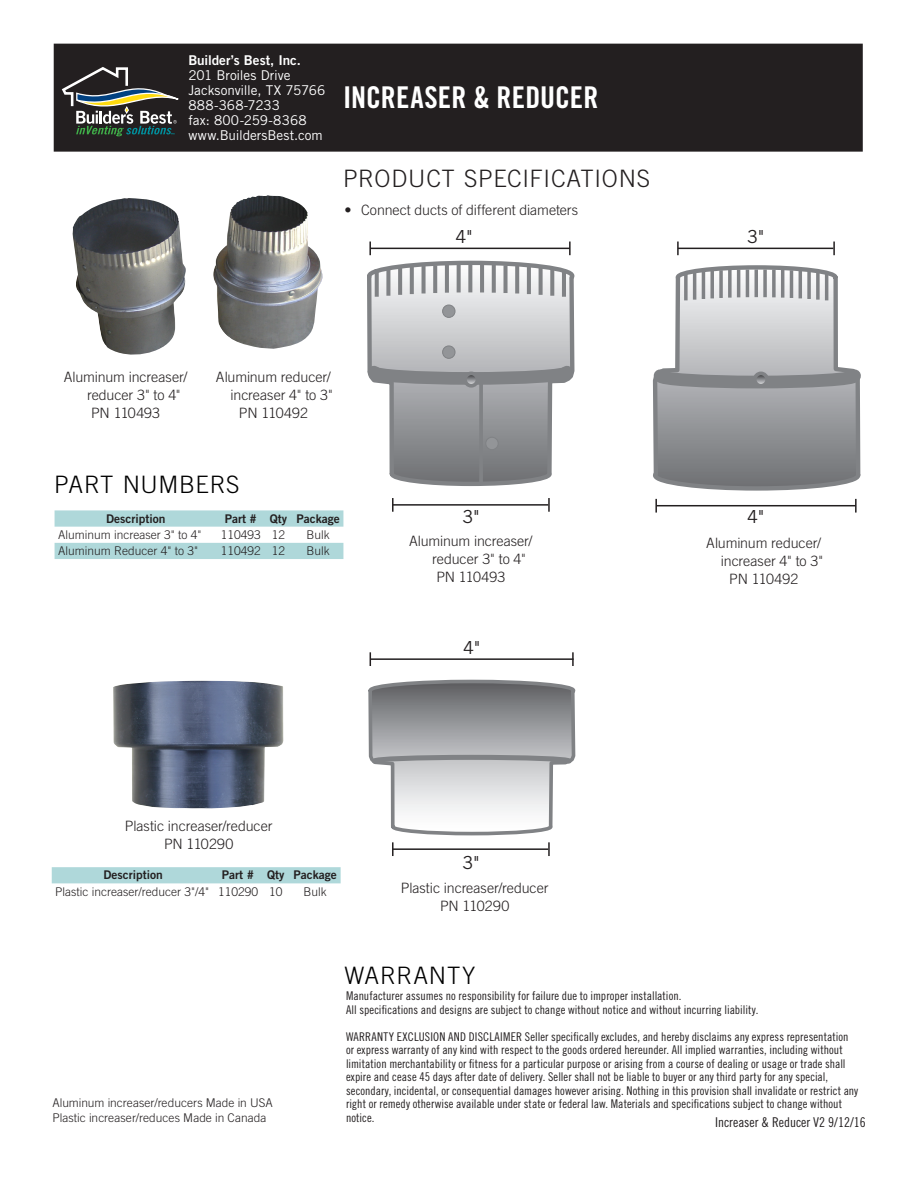
<style>
.page{position:relative;width:918px;height:1188px;background:#fff}
.page>*{position:absolute;margin:0;border:0;box-sizing:border-box;transform-origin:0 0}
.t1{font:30px "Trade Gothic LT Std Bd Cn 20";letter-spacing:.01em;color:#fff}
.t2{font:300 24px "Trade Gothic LT Std";letter-spacing:.03em;color:#231f20}
.t3{font:300 24px "Trade Gothic LT Std";letter-spacing:.025em;color:#000}
.t4{font:18px "Trade Gothic LT Std";color:#231f20}
.part_specs{font:300 14.25px/18px "Trade Gothic LT Std";letter-spacing:-.005em;color:#231f20}
.t5{font:13.5px "Trade Gothic LT Std";letter-spacing:-.005em;color:#fff}
.t6{font:13.5px "Trade Gothic LT Std Cn 18";color:#231f20}
.t7{font:13.5px "Trade Gothic LT Std Bd 2";letter-spacing:-.005em;color:#fff}
.t8{font:13.5px "Trade Gothic LT Std";letter-spacing:.015em;color:#fff}
.t9{font:12px/13.5px "Trade Gothic LT Std Cn 18";letter-spacing:.005em;color:#231f20}
.part_specs-2{font:300 12px "Trade Gothic LT Std";color:#231f20}
.t10{font:12px "Trade Gothic LT Std Bd 2";color:#231f20}
</style>
<div class="page">
<div style="left:54px;top:44px;width:808px;height:107px;background:#231f20"></div>
<div style="left:54px;top:44px;width:809px;height:108px;border:2px solid #231f20"></div>
<svg style="left:62px;top:67px;width:117px;height:69px"></svg>
<svg style="left:55px;top:510px;width:288px;height:49px"></svg>
<div style="left:52px;top:867px;width:289px;height:16px;background:#afd8da"></div>
<img style="left:113px;top:681px;width:170px;height:127px">
<img style="left:72px;top:195px;width:251px;height:160px">
<svg style="left:653px;top:265px;width:208px;height:226px"></svg>
<svg style="left:652px;top:363px;width:209px;height:32px;background:#a0a1a5"></svg>
<div style="left:753px;top:372px;width:16px;height:16px;border:4px solid #808285;border-radius:50%"></div>
<svg style="left:684px;top:273px;width:4px;height:27px"></svg>
<hr style="left:693px;top:272px;width:3px;height:28px;background:#808285">
<hr style="left:702px;top:271px;width:3px;height:28px;background:#808285">
<svg style="left:710px;top:271px;width:4px;height:27px"></svg>
<svg style="left:719px;top:270px;width:4px;height:28px"></svg>
<svg style="left:728px;top:270px;width:4px;height:28px"></svg>
<hr style="left:737px;top:270px;width:3px;height:27px;background:#808285">
<hr style="left:746px;top:270px;width:3px;height:27px;background:#808285">
<hr style="left:755px;top:269px;width:3px;height:28px;background:#808285">
<svg style="left:763px;top:270px;width:4px;height:27px"></svg>
<svg style="left:772px;top:270px;width:4px;height:27px"></svg>
<hr style="left:781px;top:270px;width:3px;height:28px;background:#808285">
<hr style="left:790px;top:270px;width:3px;height:28px;background:#808285">
<hr style="left:799px;top:271px;width:3px;height:27px;background:#808285">
<svg style="left:807px;top:271px;width:4px;height:28px"></svg>
<svg style="left:816px;top:272px;width:4px;height:28px"></svg>
<hr style="left:825px;top:273px;width:3px;height:27px;background:#808285">
<svg style="left:367px;top:260px;width:208px;height:226px"></svg>
<div style="left:486px;top:437px;width:12px;height:13px;background:#939598;border-radius:50%"></div>
<div style="left:485px;top:437px;width:14px;height:13px;border:1px solid #808285;border-radius:50%"></div>
<div style="left:443px;top:346px;width:12px;height:12px;background:#939598;border-radius:50%"></div>
<div style="left:442px;top:346px;width:13px;height:13px;border:1px solid #808285;border-radius:50%"></div>
<div style="left:443px;top:305px;width:12px;height:12px;background:#939598;border-radius:50%"></div>
<div style="left:442px;top:305px;width:13px;height:13px;border:1px solid #808285;border-radius:50%"></div>
<svg style="left:367px;top:359px;width:208px;height:32px;background:#a3a4a7"></svg>
<div style="left:463px;top:372px;width:16px;height:16px;border:4px solid #808285;border-radius:50%"></div>
<svg style="left:375px;top:269px;width:4px;height:28px"></svg>
<svg style="left:386px;top:268px;width:4px;height:28px"></svg>
<svg style="left:398px;top:267px;width:4px;height:28px"></svg>
<svg style="left:410px;top:266px;width:4px;height:28px"></svg>
<svg style="left:422px;top:266px;width:4px;height:27px"></svg>
<svg style="left:433px;top:265px;width:4px;height:28px"></svg>
<hr style="left:445px;top:265px;width:4px;height:28px;background:#808285">
<svg style="left:457px;top:265px;width:4px;height:27px"></svg>
<svg style="left:468px;top:265px;width:4px;height:27px"></svg>
<hr style="left:480px;top:265px;width:4px;height:27px;background:#808285">
<svg style="left:492px;top:265px;width:4px;height:28px"></svg>
<div style="left:503px;top:265px;width:5px;height:28px;background:#808285"></div>
<svg style="left:515px;top:266px;width:4px;height:27px"></svg>
<hr style="left:527px;top:266px;width:4px;height:28px;background:#808285">
<svg style="left:539px;top:267px;width:4px;height:28px"></svg>
<svg style="left:550px;top:268px;width:4px;height:28px"></svg>
<hr style="left:562px;top:269px;width:4px;height:28px;background:#808285">
<hr style="left:479px;top:383px;width:4px;height:101px;background:#808285">
<hr style="left:370px;top:658px;width:204px;height:2px;background:#231f20">
<svg style="left:370px;top:652px;width:1px;height:14px"></svg>
<svg style="left:572px;top:652px;width:2px;height:14px"></svg>
<hr style="left:370px;top:248px;width:200px;height:1px;background:#231f20">
<svg style="left:369px;top:242px;width:2px;height:13px"></svg>
<svg style="left:569px;top:242px;width:2px;height:13px"></svg>
<hr style="left:656px;top:505px;width:200px;height:1px;background:#231f20">
<svg style="left:655px;top:499px;width:2px;height:14px"></svg>
<svg style="left:855px;top:499px;width:2px;height:14px"></svg>
<hr style="left:393px;top:504px;width:155px;height:2px;background:#231f20">
<svg style="left:392px;top:498px;width:2px;height:14px"></svg>
<svg style="left:548px;top:498px;width:2px;height:14px"></svg>
<hr style="left:678px;top:248px;width:155px;height:1px;background:#231f20">
<svg style="left:677px;top:242px;width:2px;height:13px"></svg>
<svg style="left:833px;top:242px;width:2px;height:13px"></svg>
<svg style="left:368px;top:679px;width:208px;height:177px"></svg>
<p class="t7" style="left:188px;top:52px;width:114px">Builder’s Best, Inc.</p>
<p class="t5" style="left:188px;top:67px;width:104px">201 Broiles Drive</p>
<p class="t5" style="left:188px;top:82px;width:138px">Jacksonville, TX 75766</p>
<p class="t5" style="left:188px;top:97px;width:93px">888-368-7233</p>
<p class="t8" style="left:188px;top:112px;width:120px">fax: 800-259-8368</p>
<p class="t5" style="left:188px;top:127px;width:136px">www.BuildersBest.com</p>
<p class="t1" style="left:343px;top:80px;width:257px">INCREASER &amp; REDUCER</p>
<p class="t2" style="left:343px;top:164px;width:309px">PRODUCT SPECIFICATIONS</p>
<p class="part_specs" style="left:345px;top:201px;width:235px">• Connect ducts of different diameters</p>
<p class="t4" style="left:456px;top:226px;width:18px">4"</p>
<p class="part_specs" style="left:87px;top:368px;width:102px;text-indent:-23px">Aluminum increaser/ reducer 3" to 4"</p>
<p class="part_specs" style="left:91px;top:404px;width:71px">PN 110493</p>
<p class="part_specs" style="left:216px;top:368px;width:118px;text-align:right">Aluminum reducer/ increaser 4" to 3"</p>
<p class="part_specs" style="left:239px;top:404px;width:70px">PN 110492</p>
<p class="t4" style="left:747px;top:226px;width:18px">3"</p>
<p class="t3" style="left:54px;top:470px;width:187px">PART NUMBERS</p>
<p class="t10" style="left:106px;top:511px;width:61px">Description</p>
<p class="t10" style="left:225px;top:511px;width:34px">Part #</p>
<p class="t10" style="left:270px;top:511px;width:19px">Qty</p>
<p class="t10" style="left:296px;top:511px;width:45px">Package</p>
<p class="part_specs-2" style="left:58px;top:527px;width:145px">Aluminum increaser 3" to 4"</p>
<p class="part_specs-2" style="left:221px;top:527px;width:42px">110493</p>
<p class="part_specs-2" style="left:272px;top:527px;width:15px">12</p>
<p class="part_specs-2" style="left:306px;top:527px;width:25px">Bulk</p>
<p class="part_specs-2" style="left:58px;top:544px;width:142px">Aluminum Reducer 4" to 3"</p>
<p class="part_specs-2" style="left:221px;top:544px;width:42px">110492</p>
<p class="part_specs-2" style="left:272px;top:544px;width:15px">12</p>
<p class="part_specs-2" style="left:306px;top:544px;width:25px">Bulk</p>
<p class="t4" style="left:462px;top:506px;width:18px">3"</p>
<p class="t4" style="left:747px;top:506px;width:18px">4"</p>
<p class="part_specs" style="left:432px;top:532px;width:102px;text-indent:-23px">Aluminum increaser/ reducer 3" to 4"</p>
<p class="part_specs" style="left:436px;top:568px;width:71px">PN 110493</p>
<p class="t4" style="left:463px;top:636px;width:18px">4"</p>
<p class="part_specs" style="left:706px;top:534px;width:118px;text-align:right">Aluminum reducer/ increaser 4" to 3"</p>
<p class="part_specs" style="left:729px;top:570px;width:70px">PN 110492</p>
<p class="part_specs" style="left:125px;top:817px;width:149px">Plastic increaser/reducer</p>
<p class="part_specs" style="left:164px;top:835px;width:71px">PN 110290</p>
<p class="t10" style="left:103px;top:868px;width:61px">Description</p>
<p class="t10" style="left:222px;top:868px;width:34px">Part #</p>
<p class="t10" style="left:267px;top:868px;width:19px">Qty</p>
<p class="t10" style="left:294px;top:868px;width:45px">Package</p>
<p class="part_specs-2" style="left:55px;top:884px;width:155px">Plastic increaser/reducer 3"/4"</p>
<p class="part_specs-2" style="left:218px;top:884px;width:42px">110290</p>
<p class="part_specs-2" style="left:269px;top:884px;width:15px">10</p>
<p class="part_specs-2" style="left:304px;top:884px;width:25px">Bulk</p>
<p class="t4" style="left:462px;top:852px;width:18px">3"</p>
<p class="part_specs" style="left:401px;top:879px;width:149px">Plastic increaser/reducer</p>
<p class="part_specs" style="left:440px;top:897px;width:71px">PN 110290</p>
<p class="part_specs-2" style="left:52px;top:1096px;width:222px">Aluminum increaser/reducers Made in USA</p>
<p class="part_specs-2" style="left:52px;top:1111px;width:215px">Plastic increaser/reduces Made in Canada</p>
<p class="t3" style="left:345px;top:962px;width:132px">WARRANTY</p>
<p class="t9" style="left:346px;top:989px;width:337px">Manufacturer assumes no responsibility for failure due to improper installation.</p>
<p class="t9" style="left:346px;top:1003px;width:414px">All specifications and designs are subject to change without notice and without incurring liability.</p>
<p class="t9" style="left:346px;top:1030px;width:514px">WARRANTY EXCLUSION AND DISCLAIMER Seller specifically excludes, and hereby disclaims any express representation or express warranty of any kind with respect to the goods ordered hereunder. All implied warranties, including without limitation merchantability or fitness for a particular purpose or arising from a course of dealing or usage or trade shall expire and cease 45 days after date of delivery. Seller shall not be liable to buyer or any third party for any special, secondary, incidental, or consequential damages however arising. Nothing in this provision shall invalidate or restrict any right or remedy otherwise available under state or federal law. Materials and specifications subject to change without notice.</p>
<p class="t6" style="left:715px;top:1114px;width:152px">Increaser &amp; Reducer V2 9/12/16</p>
</div>
